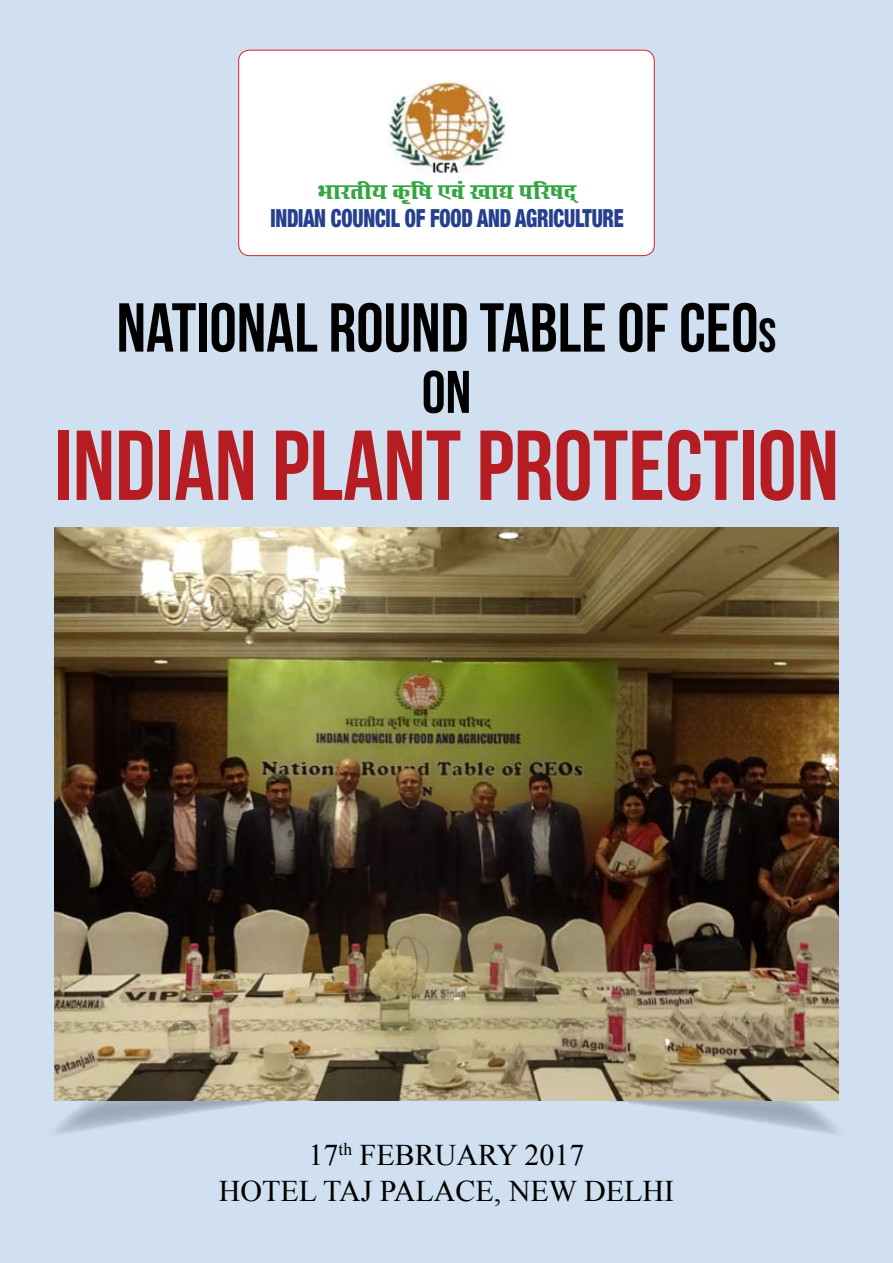
<style>
.page{position:relative;width:893px;height:1263px;background:#d0e0f0}
.page>*{position:absolute;margin:0;border:0;box-sizing:border-box;transform-origin:0 0}
.t1{font:99px "Bebas Neue";color:#b61d22}
.t2{font:69px "Bebas Neue";color:#000}
.t3{font:60px "Bebas Neue";color:#000}
.t4{font:30px/36px "Times New Roman";color:#000;text-align:center}
.t5{font:27.3px "Kruti Dev 630";color:#33a543}
.t6{font:900 condensed 25.05px "Helvetica Neue LT Std";letter-spacing:-.01em;color:#25408f;scale:.8 1}
.s1{font-size:48px}
</style>
<div class="page">
<img style="left:54px;top:1100px;width:269px;height:34px">
<img style="left:570px;top:1100px;width:269px;height:34px">
<img style="left:54px;top:527px;width:785px;height:573px">
<div style="left:239px;top:50px;width:415px;height:206px;background:#fff;border-radius:11px"></div>
<div style="left:238px;top:50px;width:417px;height:206px;border:1px solid #d2232a;border-radius:11px"></div>
<img style="left:388px;top:80px;width:118px;height:94px">
<p class="t5" style="left:318px;top:177px;width:260px">Hkkjrh; d`f”k ,oa [kk| ifj”kn~</p>
<p class="t6" style="left:270px;top:203px;width:443px">INDIAN COUNCIL OF FOOD AND AGRICULTURE</p>
<h2 class="t2" style="left:117px;top:290px;width:661px">NATIONAL ROUND TABLE OF CEO<span class="s1">S</span></h2>
<h3 class="t3" style="left:422px;top:359px;width:51px">ON</h3>
<h1 class="t1" style="left:54px;top:411px;width:786px">INDIAN PLANT PROTECTION</h1>
<p class="t4" style="left:219px;top:1136px;width:457px">17<sup>TH</sup> FEBRUARY 2017<br>HOTEL TAJ PALACE , NEW DELHI</p>
</div>
